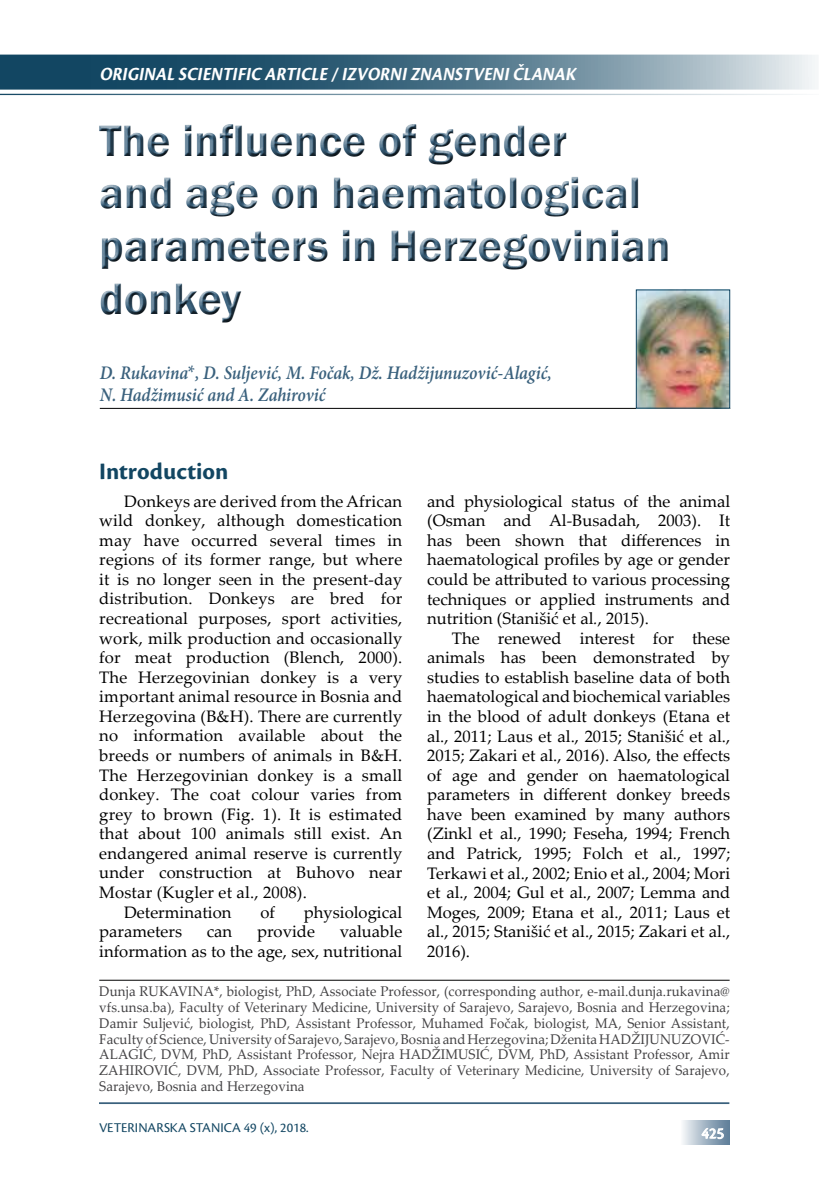
<style>
.page{position:relative;width:819px;height:1191px;background:#fff}
.page>*{position:absolute;margin:0;border:0;box-sizing:border-box;transform-origin:0 0}
.t1{font:600 45.5px/52.5px "Franklin Gothic";color:#3a617d}
.t2{font:700 24.5px "Cronos Pro";letter-spacing:.005em;color:#124662}
.t3{font:italic 600 19.25px/22.8px "Minion Pro";letter-spacing:-.005em;color:#3a617d;scale:.9 1}
.t4{font:italic 700 19.25px "Cronos Pro";color:#fff;scale:.9 1}
.t5{font:16.62px/19.6px "Palatino Linotype";letter-spacing:.01em;color:#000;text-align:justify}
.t6{font:15.75px "Cronos Pro";color:#fff}
.t7{font:14px/15.8px "Palatino Linotype";letter-spacing:.01em;color:#414042;text-align:justify;scale:.95 1}
.t8{font:14px "Cronos Pro";color:#124662}
.s1{font-family:"Palatino Linotype";font-weight:400;font-style:normal}
.s2{font-style:italic}
</style>
<div class="page">
<hr style="left:99px;top:1102px;width:630px;height:2px;background:#3a617d">
<svg style="left:0;top:55px;width:815px;height:35px;background:#557a8e"></svg>
<hr style="left:0;top:94px;width:819px;height:1px;background:#124662">
<div style="left:680px;top:1120px;width:49px;height:25px;background:linear-gradient(to right,#f7f9fa,#597995)"></div>
<svg style="left:701px;top:1126px;width:23px;height:13px"></svg>
<svg style="left:99px;top:124px;width:569px;height:199px"></svg>
<hr style="left:100px;top:408px;width:630px;height:1px;background:#000">
<img style="left:637px;top:291px;width:91px;height:115px">
<div style="left:635px;top:289px;width:95px;height:119px;border:1px solid #124662"></div>
<hr style="left:99px;top:980px;width:630px;height:1px;background:#000">
<p class="t4" style="left:99px;top:63px;width:535px">ORIGINAL SCIENTIFIC ARTICLE /IZVORNIZNANSTVENIČLANAK</p>
<h1 class="t1" style="left:99px;top:115px;width:572px">The influence of gender<br>and age on haematological parameters in Herzegovinian donkey</h1>
<p class="t3" style="left:100px;top:361px;width:503px">D. Rukavina<span class="s1">*</span>, D. Suljević, M. Fočak, Dž. Hadžijunuzović-Alagić,<br>N. Hadžimusić and A. Zahirović</p>
<h2 class="t2" style="left:99px;top:458px;width:131px">Introduction</h2>
<p class="t5" style="left:124px;top:490px;width:280px">Donkeys are derived from the African</p>
<p class="t5" style="left:99px;top:510px;width:304px">wild donkey, although domestication</p>
<p class="t5" style="left:99px;top:529px;width:304px">may have occurred several times in</p>
<p class="t5" style="left:99px;top:549px;width:304px">regions of its former range, but where</p>
<p class="t5" style="left:99px;top:569px;width:304px">it is no longer seen in the present-day</p>
<p class="t5" style="left:99px;top:588px;width:304px">distribution. Donkeys are bred for</p>
<p class="t5" style="left:99px;top:608px;width:304px">recreational purposes, sport activities,</p>
<p class="t5" style="left:99px;top:627px;width:304px">work, milk production and occasionally</p>
<p class="t5" style="left:99px;top:647px;width:304px">for meat production (Blench, 2000).</p>
<p class="t5" style="left:99px;top:666px;width:304px">The Herzegovinian donkey is a very</p>
<p class="t5" style="left:99px;top:686px;width:304px">important animal resource in Bosnia and</p>
<p class="t5" style="left:99px;top:706px;width:304px">Herzegovina (B&amp;H). There are currently</p>
<p class="t5" style="left:99px;top:725px;width:304px">no information available about the</p>
<p class="t5" style="left:99px;top:745px;width:304px">breeds or numbers of animals in B&amp;H.</p>
<p class="t5" style="left:99px;top:764px;width:304px">The Herzegovinian donkey is a small</p>
<p class="t5" style="left:99px;top:784px;width:304px">donkey. The coat colour varies from</p>
<p class="t5" style="left:99px;top:803px;width:304px">grey to brown (Fig. 1). It is estimated</p>
<p class="t5" style="left:99px;top:823px;width:304px">that about 100 animals still exist. An</p>
<p class="t5" style="left:99px;top:842px;width:304px">endangered animal reserve is currently</p>
<p class="t5" style="left:99px;top:862px;width:304px">under construction at Buhovo near</p>
<p class="t5" style="left:99px;top:882px;width:209px">Mostar (Kugler et al., 2008).</p>
<p class="t5" style="left:124px;top:901px;width:109px">Determination</p>
<p class="t5" style="left:260px;top:901px;width:16px">of</p>
<p class="t5" style="left:304px;top:901px;width:100px">physiological</p>
<p class="t5" style="left:99px;top:921px;width:84px">parameters</p>
<p class="t5" style="left:207px;top:921px;width:27px">can</p>
<p class="t5" style="left:257px;top:921px;width:59px">provide</p>
<p class="t5" style="left:99px;top:921px;width:304px;text-align:right">valuable<br>information as to the age, sex, nutritional</p>
<p class="t5" style="left:427px;top:490px;width:304px">and physiological status of the animal (Osman and Al-Busadah, 2003). It has been shown that differences in haematological profiles by age or gender could be attributed to various processing techniques or applied instruments and nutrition (Stanišić et al<span class="s2">.</span>, 2015).</p>
<p class="t5" style="left:427px;top:627px;width:304px;text-indent:25px">The renewed interest for these animals has been demonstrated by studies to establish baseline data of both haematological and biochemical variables in the blood of adult donkeys (Etana et al., 2011; Laus et al., 2015; Stanišić et al., 2015; Zakari et al., 2016). Also, the effects of age and gender on haematological parameters in different donkey breeds have been examined by many authors (Zinkl et al., 1990; Feseha, 1994; French and Patrick, 1995; Folch et al., 1997; Terkawi et al., 2002; Enio et al., 2004; Mori et al., 2004; Gul et al., 2007; Lemma and Moges, 2009; Etana et al., 2011; Laus et al., 2015; Stanišić et al., 2015; Zakari et al., 2016).</p>
<p class="t7" style="left:99px;top:983px;width:665px">Dunja RUKAVINA*, biologist, PhD, Associate Professor, (corresponding author, e-mail.dunja.rukavina@ vfs.unsa.ba), Faculty of Veterinary Medicine, University of Sarajevo, Sarajevo, Bosnia and Herzegovina; Damir Suljević, biologist, PhD, Assistant Professor, Muhamed Fočak, biologist, MA, Senior Assistant, Faculty of Science, University of Sarajevo, Sarajevo, Bosnia and Herzegovina; Dženita HADŽIJUNUZOVIĆ-ALAGIĆ, DVM, PhD, Assistant Professor, Nejra HADŽIMUSIĆ, DVM, PhD, Assistant Professor, Amir ZAHIROVIĆ, DVM, PhD, Associate Professor, Faculty of Veterinary Medicine, University of Sarajevo, Sarajevo, Bosnia and Herzegovina</p>
<p class="t8" style="left:99px;top:1119px;width:211px">VETERINARSKA STANICA 49 (x), 2018.</p>
<p class="t6" style="left:701px;top:1124px;width:24px">425</p>
</div>
